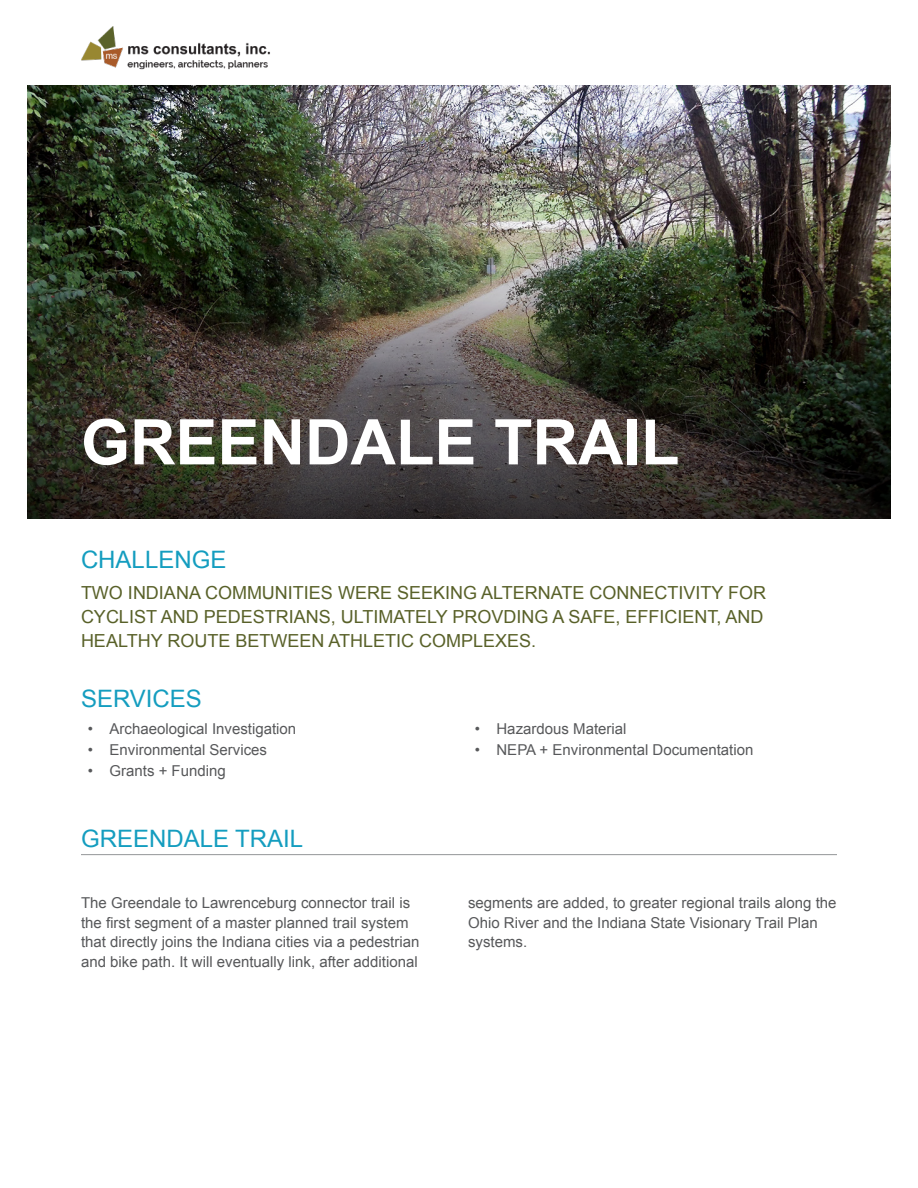
<style>
.page{position:relative;width:918px;height:1188px;background:#fff}
.page>*{position:absolute;margin:0;border:0;box-sizing:border-box;transform-origin:0 0}
.Main_Header{font:700 63px "Arial";color:#fff}
.Blue_Header{font:24px "Arial";color:#149dbf}
.Challenge_Statement{font:18px/24px "Arial";color:#596129}
.Body_Copy{font:15px/19.5px "Arial";color:#57585a}
</style>
<div class="page">
<img style="left:81px;top:26px;width:189px;height:44px">
<hr style="left:81px;top:854px;width:756px;height:1px;background:#939598">
<img style="left:27px;top:86px;width:864px;height:134px">
<img style="left:27px;top:220px;width:864px;height:298px">
<p class="Main_Header" style="left:81px;top:400px;width:600px">GREENDALE TRAIL</p>
<p class="Blue_Header" style="left:81px;top:544px;width:147px">CHALLENGE</p>
<p class="Challenge_Statement" style="left:81px;top:581px;width:687px">TWO INDIANA COMMUNITIES WERE SEEKING ALTERNATE CONNECTIVITY FOR<br>CYCLIST AND PEDESTRIANS, ULTIMATELY PROVDING A SAFE, EFFICIENT, AND<br>HEALTHY ROUTE BETWEEN ATHLETIC COMPLEXES.</p>
<p class="Blue_Header" style="left:81px;top:683px;width:122px">SERVICES</p>
<p class="Body_Copy" style="left:88px;top:720px;width:210px">• Archaeological Investigation</p>
<p class="Body_Copy" style="left:88px;top:741px;width:181px">• Environmental Services</p>
<p class="Body_Copy" style="left:88px;top:762px;width:140px">• Grants + Funding</p>
<p class="Blue_Header" style="left:81px;top:823px;width:224px">GREENDALE TRAIL</p>
<p class="Body_Copy" style="left:475px;top:720px;width:153px">• Hazardous Material</p>
<p class="Body_Copy" style="left:475px;top:741px;width:280px">• NEPA + Environmental Documentation</p>
<p class="Body_Copy" style="left:81px;top:893px;width:340px">The Greendale to Lawrenceburg connector trail is the first segment of a master planned trail system that directly joins the Indiana cities via a pedestrian and bike path. It will eventually link, after additional</p>
<p class="Body_Copy" style="left:468px;top:893px;width:370px">segments are added, to greater regional trails along the<br>Ohio River and the Indiana State Visionary Trail Plan systems.</p>
</div>
